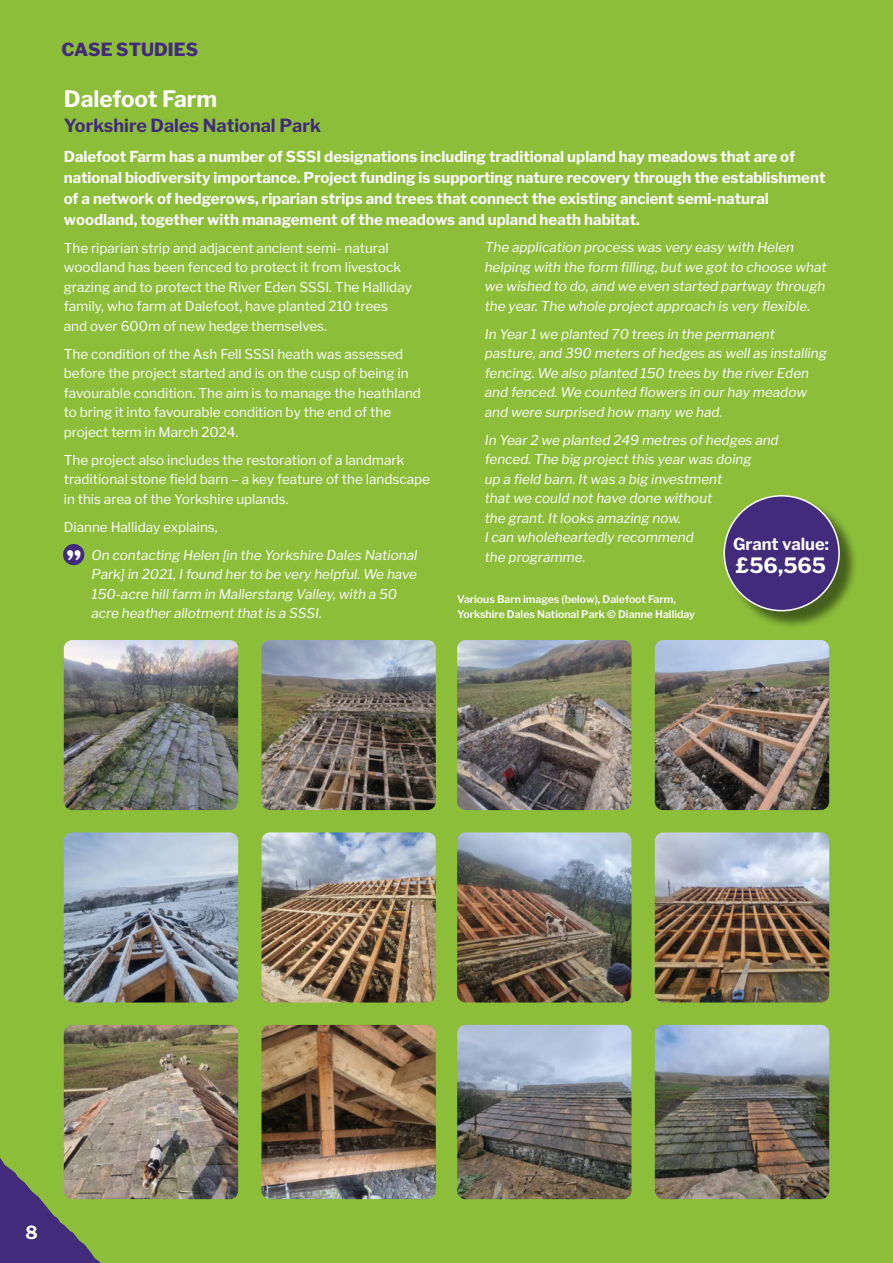
<style>
.page{position:relative;width:893px;height:1263px;background:#8cbe3a}
.page>*{position:absolute;margin:0;border:0;box-sizing:border-box;transform-origin:0 0}
.t1{font:600 45px "TT Commons";color:#fff}
.t2{font:700 22.5px "Libre Franklin";color:#fff}
.t3{font:700 21px "Libre Franklin";color:#fff}
.t4{font:700 18px "Libre Franklin";color:#432b7c}
.t5{font:800 18px "Libre Franklin";color:#432b7c}
.t6{font:700 18px "Libre Franklin";color:#fff}
.t7{font:700 16.5px "Libre Franklin";color:#fff}
.t8{font:700 15px/21px "Libre Franklin";color:#fff}
.t9{font:italic 13.5px/19.5px "Libre Franklin";color:#fff}
.t10{font:13.5px/19.5px "Libre Franklin";color:#fff}
.t11{font:600 10.5px/15px "Libre Franklin";color:#fff}
</style>
<div class="page">
<svg style="left:0;top:1158px;width:101px;height:105px"></svg>
<img style="left:64px;top:640px;width:174px;height:170px">
<img style="left:261px;top:640px;width:175px;height:170px">
<img style="left:457px;top:640px;width:174px;height:170px">
<img style="left:655px;top:640px;width:174px;height:170px">
<img style="left:64px;top:832px;width:174px;height:170px">
<img style="left:261px;top:832px;width:175px;height:170px">
<img style="left:457px;top:832px;width:174px;height:170px">
<img style="left:655px;top:832px;width:174px;height:170px">
<img style="left:64px;top:1025px;width:174px;height:174px">
<img style="left:261px;top:1025px;width:175px;height:174px">
<img style="left:457px;top:1025px;width:174px;height:174px">
<img style="left:655px;top:1025px;width:174px;height:174px">
<div style="left:63px;top:544px;width:21px;height:21px;background:#432b7c;border-radius:50%"></div>
<div style="left:726px;top:498px;width:132px;height:132px;background:#000;opacity:.5"></div>
<div style="left:724px;top:496px;width:115px;height:115px;background:#432b7c;border-radius:50%"></div>
<div style="left:723px;top:495px;width:117px;height:116px;border:2px solid #fff;border-radius:50%"></div>
<h3 class="t5" style="left:62px;top:38px;width:138px">CASE STUDIES</h3>
<h2 class="t2" style="left:64px;top:85px;width:155px">Dalefoot Farm</h2>
<h3 class="t4" style="left:64px;top:115px;width:259px">Yorkshire Dales National Park</h3>
<p class="t8" style="left:64px;top:146px;width:763px">Dalefoot Farm has a number of SSSI designations including traditional upland hay meadows that are of national biodiversity importance. Project funding is supporting nature recovery through the establishment of a network of hedgerows, riparian strips and trees that connect the existing ancient semi-natural woodland, together with management of the meadows and upland heath habitat.</p>
<p class="t10" style="left:64px;top:238px;width:350px">The riparian strip and adjacent ancient semi- natural woodland has been fenced to protect it from livestock grazing and to protect the River Eden SSSI. The Halliday family, who farm at Dalefoot, have planted 210 trees and over 600m of new hedge themselves.</p>
<p class="t10" style="left:64px;top:344px;width:359px">The condition of the Ash Fell SSSI heath was assessed before the project started and is on the cusp of being in favourable condition. The aim is to manage the heathland to bring it into favourable condition by the end of the project term in March 2024.</p>
<p class="t10" style="left:64px;top:450px;width:368px">The project also includes the restoration of a landmark traditional stone field barn – a key feature of the landscape in this area of the Yorkshire uplands.</p>
<p class="t10" style="left:64px;top:517px;width:155px">Dianne Halliday explains,</p>
<p class="t9" style="left:91px;top:545px;width:327px">On contacting Helen [in the Yorkshire Dales National Park] in 2021, I found her to be very helpful. We have 150-acre hill farm in Mallerstang Valley, with a 50 acre heather allotment that is a SSSI.</p>
<p class="t9" style="left:485px;top:238px;width:344px">The application process was very easy with Helen helping with the form filling, but we got to choose what we wished to do, and we even started partway through the year. The whole project approach is very flexible.</p>
<p class="t9" style="left:485px;top:324px;width:344px">In Year 1 we planted 70 trees in the permanent pasture, and 390 meters of hedges as well as installing fencing. We also planted 150 trees by the river Eden and fenced. We counted flowers in our hay meadow and were surprised how many we had.</p>
<p class="t9" style="left:485px;top:430px;width:295px">In Year 2 we planted 249 metres of hedges and fenced. The big project this year was doing<br>up a field barn. It was a big investment<br>that we could not have done without<br>the grant. It looks amazing now.<br>I can wholeheartedly recommend<br>the programme.</p>
<p class="t7" style="left:733px;top:534px;width:97px">Grant value:</p>
<h3 class="t3" style="left:736px;top:553px;width:92px">£56,565</h3>
<h1 class="t1" style="left:82px;top:570px;width:18px;rotate:-180deg">“</h1>
<p class="t11" style="left:457px;top:592px;width:239px">Various Barn images (below), Dalefoot Farm,<br>Yorkshire Dales National Park © Dianne Halliday</p>
<h3 class="t6" style="left:26px;top:1221px;width:14px">8</h3>
</div>
